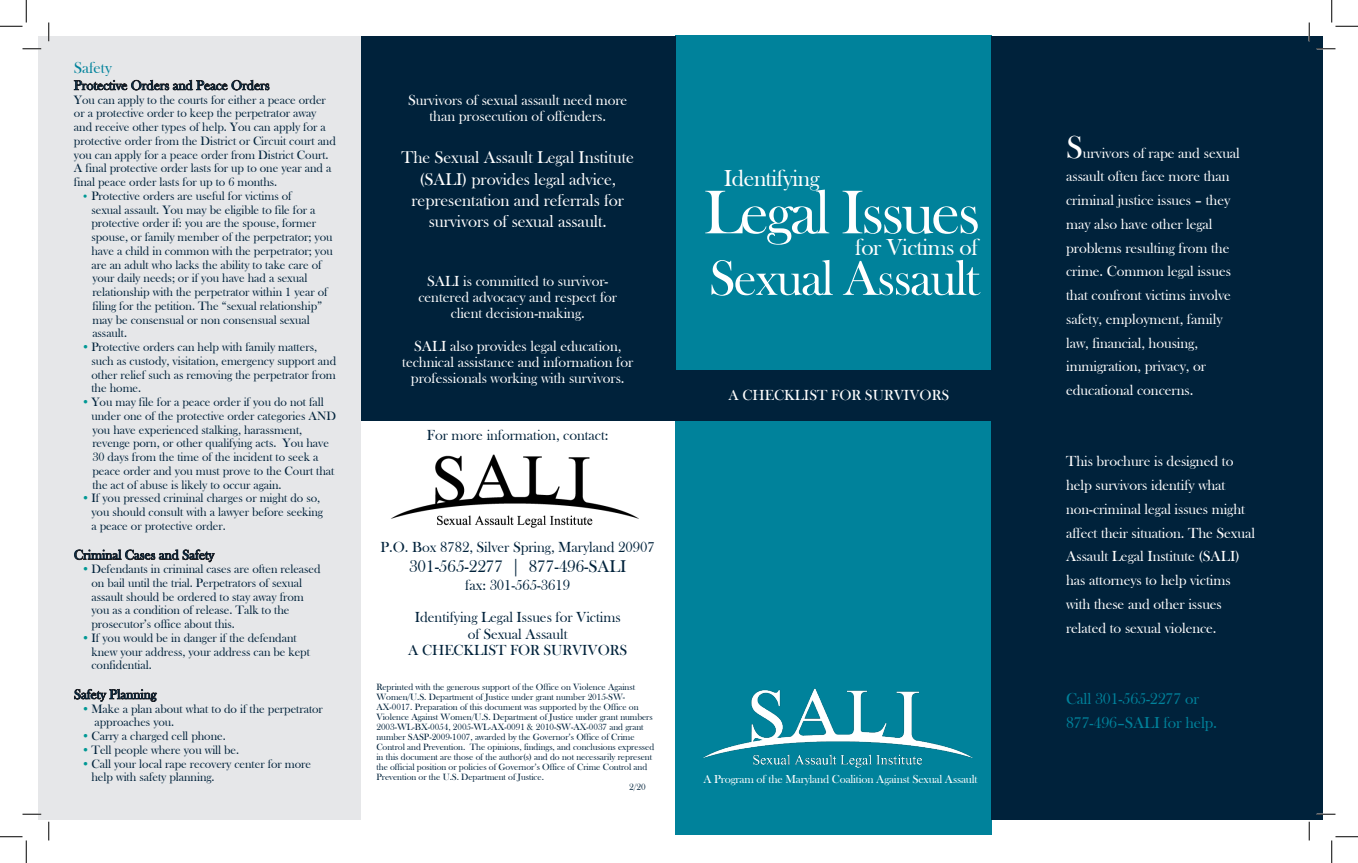
<style>
.page{position:relative;width:1358px;height:863px;background:#fff}
.page>*{position:absolute;margin:0;border:0;box-sizing:border-box;transform-origin:0 0}
.t1{font:63.75px "Bask Old Face";letter-spacing:-.04em;color:#fff}
.t2{font:51px "Bask Old Face";letter-spacing:-.03em;color:#fff}
.t3{font:23.75px "Bask Old Face";letter-spacing:-.02em;color:#fff}
.t4{font:17.5px/21.2px "Bask Old Face";letter-spacing:-.005em;color:#fff;text-align:center}
.t5{font:17.5px "Bask Old Face";letter-spacing:-.005em;color:#00223b}
.t6{font:16.25px "Bask Old Face";letter-spacing:-.01em;color:#00829b}
.t7{font:15px/23.8px "Bask Old Face";letter-spacing:-.005em;color:#fff}
.t8{font:15px/16.2px "Bask Old Face";letter-spacing:-.005em;color:#00223b;text-align:center}
.t9{font:13.75px "Bask Old Face";letter-spacing:-.005em;color:#00223b}
.t10{font:12.5px/13.8px "Bask Old Face";letter-spacing:-.005em;color:#00223b}
.t11{font:11.88px "Bask Old Face";letter-spacing:-.015em;color:#fff}
.t12{font:9.38px/10px "Bask Old Face";letter-spacing:-.005em;color:#00223b}
.s1{font-size:11.25px;color:#009894}
.s2{color:#009894}
.s3{font-size:32.5px}
</style>
<div class="page">
<div style="left:675px;top:35px;width:316px;height:799px;background:#00829b"></div>
<div style="left:38px;top:36px;width:323px;height:783px;background:#e6e7e9"></div>
<div style="left:991px;top:36px;width:331px;height:783px;background:#00223b"></div>
<div style="left:361px;top:370px;width:640px;height:50px;background:#00223b"></div>
<div style="left:361px;top:36px;width:314px;height:342px;background:#00223b"></div>
<svg style="left:74px;top:80px;width:196px;height:11px"></svg>
<svg style="left:74px;top:549px;width:141px;height:13px"></svg>
<svg style="left:74px;top:688px;width:83px;height:14px"></svg>
<img style="left:391px;top:455px;width:247px;height:72px">
<img style="left:703px;top:688px;width:269px;height:80px">
<svg style="left:22px;top:48px;width:19px;height:2px"></svg>
<svg style="left:1316px;top:48px;width:19px;height:2px"></svg>
<svg style="left:22px;top:813px;width:19px;height:2px"></svg>
<svg style="left:1316px;top:813px;width:19px;height:2px"></svg>
<svg style="left:48px;top:22px;width:2px;height:19px"></svg>
<svg style="left:48px;top:821px;width:2px;height:19px"></svg>
<svg style="left:1308px;top:22px;width:2px;height:19px"></svg>
<svg style="left:1308px;top:821px;width:2px;height:19px"></svg>
<svg style="left:0;top:0;width:27px;height:27px"></svg>
<svg style="left:0;top:836px;width:27px;height:26px"></svg>
<svg style="left:1331px;top:0;width:27px;height:27px"></svg>
<svg style="left:1331px;top:836px;width:27px;height:26px"></svg>
<p class="t6" style="left:74px;top:59px;width:39px">Safety</p>
<p class="t9" style="left:74px;top:78px;width:197px">Protective Orders and Peace Orders</p>
<p class="t10" style="left:74px;top:93px;width:263px">You can apply to the courts for either a peace order or a protective order to keep the perpetrator away and receive other types of help. You can apply for a protective order from the District or Circuit court and you can apply for a peace order from District Court.<br>A final protective order lasts for up to one year and a final peace order lasts for up to 6 months.</p>
<p class="t10" style="left:81px;top:189px;width:212px"><span class="s1">•</span> Protective orders are useful for victims of</p>
<p class="t10" style="left:91px;top:203px;width:243px">sexual assault. You may be eligible to file for a protective order if: you are the spouse, former spouse, or family member of the perpetrator; you have a child in common with the perpetrator; you are an adult who lacks the ability to take care of</p>
<p class="t10" style="left:92px;top:271px;width:217px">your daily needs; or if you have had a sexual</p>
<p class="t10" style="left:92px;top:285px;width:237px">relationship with the perpetrator within 1 year of</p>
<p class="t10" style="left:92px;top:299px;width:231px">filing for the petition. The “sexual relationship”</p>
<p class="t10" style="left:92px;top:313px;width:219px">may be consensual or non consensual sexual</p>
<p class="t10" style="left:92px;top:326px;width:36px">assault.</p>
<p class="t10" style="left:91px;top:340px;width:246px;text-indent:-10px"><span class="s2">•</span>Protective orders can help with family matters, such as custody, visitation, emergency support and other relief such as removing the perpetrator from the home.</p>
<p class="t10" style="left:91px;top:395px;width:246px;text-indent:-10px"><span class="s2">•</span>You may file for a peace order if you do not fall under one of the protective order categories AND</p>
<p class="t10" style="left:92px;top:423px;width:211px">you have experienced stalking, harassment,</p>
<p class="t10" style="left:92px;top:436px;width:238px">revenge porn, or other qualifying acts. You have</p>
<p class="t10" style="left:92px;top:450px;width:227px">30 days from the time of the incident to seek a</p>
<p class="t10" style="left:92px;top:464px;width:243px">peace order and you must prove to the Court that</p>
<p class="t10" style="left:92px;top:478px;width:191px">the act of abuse is likely to occur again.</p>
<p class="t10" style="left:81px;top:491px;width:240px"><span class="s2">•</span>If you pressed criminal charges or might do so,</p>
<p class="t10" style="left:91px;top:505px;width:233px">you should consult with a lawyer before seeking</p>
<p class="t10" style="left:91px;top:519px;width:136px">a peace or protective order.</p>
<p class="t9" style="left:74px;top:547px;width:142px">Criminal Cases and Safety</p>
<p class="t10" style="left:81px;top:562px;width:241px"><span class="s2">•</span>Defendants in criminal cases are often released</p>
<p class="t10" style="left:91px;top:576px;width:212px">on bail until the trial. Perpetrators of sexual</p>
<p class="t10" style="left:91px;top:590px;width:214px">assault should be ordered to stay away from</p>
<p class="t10" style="left:91px;top:603px;width:200px">you as a condition of release. Talk to the</p>
<p class="t10" style="left:91px;top:617px;width:145px">prosecutor’s office about this.</p>
<p class="t10" style="left:81px;top:631px;width:217px"><span class="s2">•</span>If you would be in danger if the defendant</p>
<p class="t10" style="left:91px;top:645px;width:220px">knew your address, your address can be kept</p>
<p class="t10" style="left:91px;top:658px;width:62px">confidential.</p>
<p class="t9" style="left:74px;top:686px;width:84px">Safety Planning</p>
<p class="t10" style="left:81px;top:701px;width:243px"><span class="s2">•</span>Make a plan about what to do if the perpetrator</p>
<p class="t10" style="left:95px;top:715px;width:81px">approaches you.</p>
<p class="t10" style="left:81px;top:729px;width:146px"><span class="s2">•</span>Carry a charged cell phone.</p>
<p class="t10" style="left:81px;top:743px;width:159px"><span class="s2">•</span>Tell people where you will be.</p>
<p class="t10" style="left:91px;top:756px;width:221px;text-indent:-10px"><span class="s2">•</span>Call your local rape recovery center for more help with safety planning.</p>
<p class="t7" style="left:408px;top:88px;width:221px">Survivors of sexual assault need more</p>
<p class="t7" style="left:429px;top:104px;width:178px">than prosecution of offenders.</p>
<p class="t4" style="left:401px;top:147px;width:234px">The Sexual Assault Legal Institute (SALI) provides legal advice,</p>
<p class="t4" style="left:411px;top:190px;width:214px">representation and referrals for</p>
<p class="t4" style="left:429px;top:211px;width:179px">survivors of sexual assault.</p>
<p class="t7" style="left:427px;top:269px;width:183px">SALI is committed to survivor-</p>
<p class="t7" style="left:418px;top:285px;width:200px">centered advocacy and respect for</p>
<p class="t7" style="left:451px;top:302px;width:136px">client decision-making.</p>
<p class="t7" style="left:414px;top:334px;width:209px">SALI also provides legal education,</p>
<p class="t7" style="left:402px;top:350px;width:232px">technical assistance and information for</p>
<p class="t7" style="left:411px;top:367px;width:215px">professionals working with survivors.</p>
<p class="t8" style="left:427px;top:427px;width:183px">For more information, contact:</p>
<p class="t8" style="left:380px;top:539px;width:276px">P.O. Box 8782, Silver Spring, Maryland 20907</p>
<p class="t5" style="left:409px;top:557px;width:219px">301-565-2277 | 877-496-SALI</p>
<p class="t8" style="left:465px;top:577px;width:106px">fax: 301-565-3619</p>
<p class="t8" style="left:415px;top:609px;width:207px">Identifying Legal Issues for Victims of Sexual Assault</p>
<p class="t8" style="left:408px;top:642px;width:220px">A CHECKLIST FOR SURVIVORS</p>
<p class="t12" style="left:376px;top:682px;width:279px">Reprinted with the generous support of the Office on Violence Against Women/U.S. Department of Justice under grant number 2015-SW-AX-0017. Preparation of this document was supported by the Office on Violence Against Women/U.S. Department of Justice under grant numbers 2003-WL-BX-0054, 2005-WL-AX-0091 &amp; 2010-SW-AX-0037 and grant number SASP-2009-1007, awarded by the Governor’s Office of Crime Control and Prevention. The opinions, findings, and conclusions expressed in this document are those of the author(s) and do not necessarily represent the official position or policies of Governor’s Office of Crime Control and Prevention or the U.S. Department of Justice.</p>
<p class="t12" style="left:629px;top:782px;width:18px">2/20</p>
<p class="t3" style="left:723px;top:165px;width:97px">Identifying</p>
<p class="t1" style="left:704px;top:177px;width:278px">Legal Issues</p>
<p class="t3" style="left:855px;top:234px;width:124px">for Victims of</p>
<p class="t2" style="left:709px;top:250px;width:271px">Sexual Assault</p>
<p class="t7" style="left:728px;top:383px;width:222px">A CHECKLIST FOR SURVIVORS</p>
<p class="t11" style="left:703px;top:772px;width:276px">A Program of the Maryland Coalition Against Sexual Assault</p>
<p class="t7" style="left:1066px;top:141px;width:175px"><span class="s3">S</span>urvivors of rape and sexual assault often face more than criminal justice issues – they may also have other legal</p>
<p class="t7" style="left:1066px;top:236px;width:166px;text-align:justify">problems resulting from the crime. Common legal issues that confront victims involve safety, employment, family</p>
<p class="t7" style="left:1066px;top:331px;width:133px">law, financial, housing,</p>
<p class="t7" style="left:1066px;top:355px;width:141px">immigration, privacy, or</p>
<p class="t7" style="left:1066px;top:378px;width:129px">educational concerns.</p>
<p class="t7" style="left:1066px;top:450px;width:190px">This brochure is designed to help survivors identify what non-criminal legal issues might affect their situation. The Sexual<br>Assault Legal Institute (SALI) has attorneys to help victims with these and other issues related to sexual violence.</p>
<p class="t6" style="left:1066px;top:689px;width:134px">Call 301-565-2277 or</p>
<p class="t6" style="left:1066px;top:713px;width:153px">877-496–SALI for help.</p>
</div>
